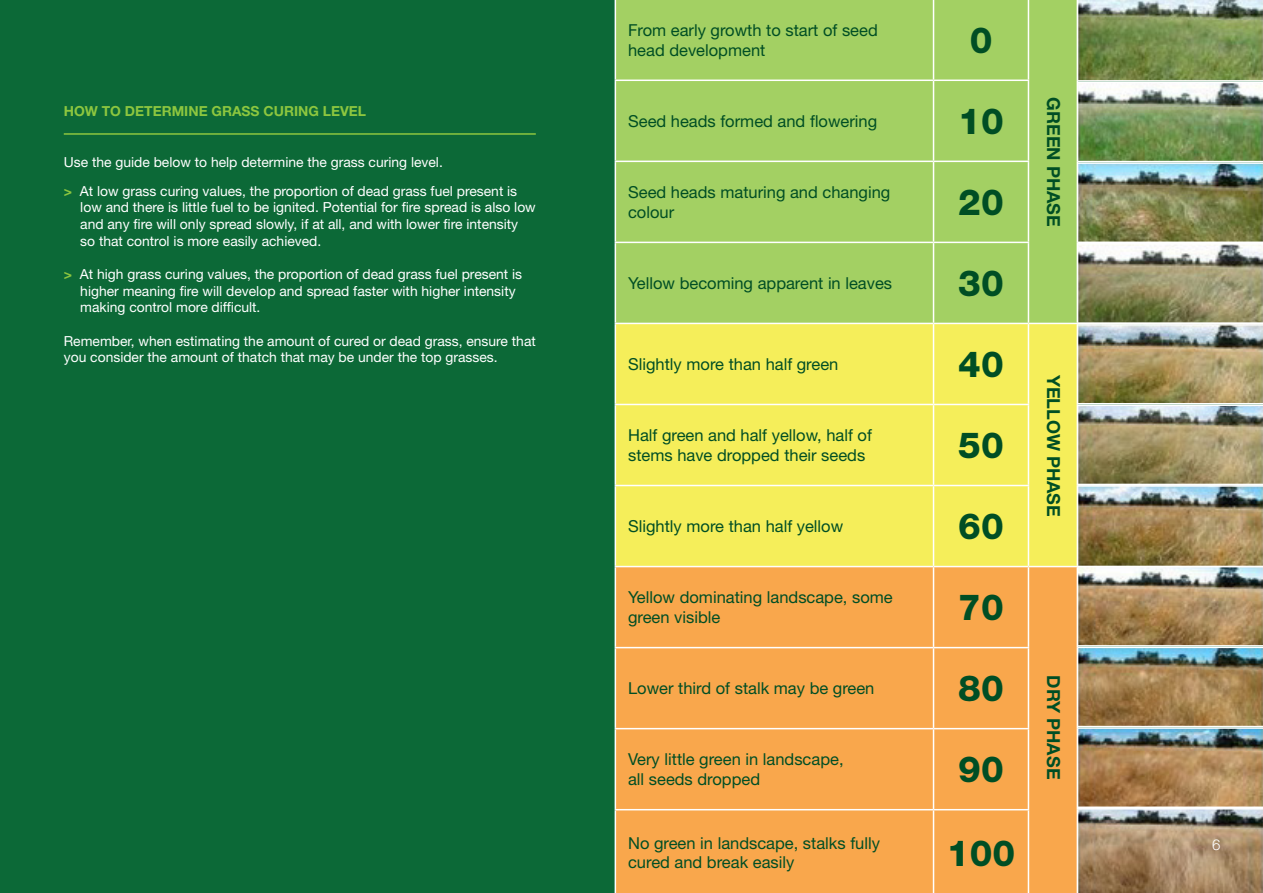
<style>
.page{position:relative;width:1263px;height:893px;background:#0c6937}
.page>*{position:absolute;margin:0;border:0;box-sizing:border-box;transform-origin:0 0}
.t1{font:800 36px "Helvetica Neue LT Std";color:#004e24}
.t2{font:700 18px "Helvetica Neue LT Std";color:#004e24}
.t3{font:16.5px/19.8px "Helvetica Neue LT Std";color:#004e24}
.t4{font:300 15px "Helvetica Neue LT Std";color:#fff}
.bullet{font:13.8px/16.5px "Helvetica Neue LT Std";color:#fff}
.body_copy_black{font:13.8px/16.5px "Helvetica Neue LT Std";color:#fff}
.subhead_1_env_green{font:700 13.8px "Helvetica Neue LT Std";color:#8dc63f}
.s1{font-weight:700;color:#8dc63f}
</style>
<div class="page">
<hr style="left:64px;top:133px;width:472px;height:2px;background:#8dc63f">
<img style="left:1078px;top:0;width:185px;height:893px">
<div style="left:616px;top:1px;width:460px;height:322px;background:#a3d063"></div>
<div style="left:616px;top:324px;width:460px;height:242px;background:#f5ee5a"></div>
<div style="left:616px;top:567px;width:460px;height:326px;background:#f9a74c"></div>
<hr style="left:615px;top:0;width:318px;height:1px;background:#fff">
<hr style="left:615px;top:0;width:1px;height:80px;background:#fff">
<hr style="left:933px;top:0;width:95px;height:1px;background:#fff">
<hr style="left:933px;top:0;width:1px;height:80px;background:#fff">
<hr style="left:1028px;top:0;width:50px;height:1px;background:#fff">
<hr style="left:1028px;top:0;width:1px;height:80px;background:#fff">
<hr style="left:1076px;top:0;width:2px;height:80px;background:#fff">
<hr style="left:1076px;top:80px;width:2px;height:81px;background:#fff">
<hr style="left:1076px;top:161px;width:2px;height:81px;background:#fff">
<hr style="left:1076px;top:242px;width:2px;height:81px;background:#fff">
<hr style="left:615px;top:80px;width:318px;height:1px;background:#fff">
<hr style="left:615px;top:81px;width:1px;height:80px;background:#fff">
<hr style="left:933px;top:80px;width:96px;height:1px;background:#fff">
<hr style="left:933px;top:81px;width:1px;height:80px;background:#fff">
<hr style="left:1028px;top:81px;width:1px;height:80px;background:#fff">
<hr style="left:615px;top:161px;width:318px;height:1px;background:#fff">
<hr style="left:615px;top:162px;width:1px;height:80px;background:#fff">
<hr style="left:933px;top:161px;width:96px;height:1px;background:#fff">
<hr style="left:933px;top:162px;width:1px;height:80px;background:#fff">
<hr style="left:1028px;top:162px;width:1px;height:80px;background:#fff">
<hr style="left:615px;top:242px;width:318px;height:1px;background:#fff">
<hr style="left:615px;top:243px;width:1px;height:80px;background:#fff">
<hr style="left:933px;top:242px;width:96px;height:1px;background:#fff">
<hr style="left:933px;top:243px;width:1px;height:80px;background:#fff">
<hr style="left:1028px;top:243px;width:1px;height:80px;background:#fff">
<hr style="left:615px;top:323px;width:318px;height:1px;background:#fff">
<hr style="left:615px;top:324px;width:1px;height:80px;background:#fff">
<hr style="left:933px;top:323px;width:95px;height:1px;background:#fff">
<hr style="left:933px;top:324px;width:1px;height:80px;background:#fff">
<hr style="left:1028px;top:323px;width:50px;height:1px;background:#fff">
<hr style="left:1028px;top:324px;width:1px;height:80px;background:#fff">
<hr style="left:1076px;top:324px;width:2px;height:80px;background:#fff">
<hr style="left:1076px;top:404px;width:2px;height:81px;background:#fff">
<hr style="left:1076px;top:485px;width:2px;height:81px;background:#fff">
<hr style="left:615px;top:404px;width:318px;height:1px;background:#fff">
<hr style="left:615px;top:405px;width:1px;height:80px;background:#fff">
<hr style="left:933px;top:404px;width:96px;height:1px;background:#fff">
<hr style="left:933px;top:405px;width:1px;height:80px;background:#fff">
<hr style="left:1028px;top:405px;width:1px;height:80px;background:#fff">
<hr style="left:615px;top:485px;width:318px;height:1px;background:#fff">
<hr style="left:615px;top:486px;width:1px;height:80px;background:#fff">
<hr style="left:933px;top:485px;width:96px;height:1px;background:#fff">
<hr style="left:933px;top:486px;width:1px;height:80px;background:#fff">
<hr style="left:1028px;top:486px;width:1px;height:80px;background:#fff">
<hr style="left:615px;top:566px;width:318px;height:1px;background:#fff">
<hr style="left:615px;top:567px;width:1px;height:80px;background:#fff">
<hr style="left:933px;top:566px;width:95px;height:1px;background:#fff">
<hr style="left:933px;top:567px;width:1px;height:80px;background:#fff">
<hr style="left:1028px;top:566px;width:50px;height:1px;background:#fff">
<hr style="left:1028px;top:567px;width:1px;height:80px;background:#fff">
<hr style="left:1076px;top:567px;width:2px;height:81px;background:#fff">
<hr style="left:1076px;top:648px;width:2px;height:81px;background:#fff">
<hr style="left:1076px;top:729px;width:2px;height:81px;background:#fff">
<hr style="left:1076px;top:810px;width:2px;height:83px;background:#fff">
<hr style="left:615px;top:647px;width:318px;height:1px;background:#fff">
<hr style="left:615px;top:648px;width:1px;height:80px;background:#fff">
<hr style="left:933px;top:647px;width:96px;height:1px;background:#fff">
<hr style="left:933px;top:648px;width:1px;height:80px;background:#fff">
<hr style="left:1028px;top:648px;width:1px;height:80px;background:#fff">
<hr style="left:615px;top:728px;width:318px;height:1px;background:#fff">
<hr style="left:615px;top:729px;width:1px;height:80px;background:#fff">
<hr style="left:933px;top:728px;width:96px;height:1px;background:#fff">
<hr style="left:933px;top:729px;width:1px;height:80px;background:#fff">
<hr style="left:1028px;top:729px;width:1px;height:80px;background:#fff">
<hr style="left:615px;top:809px;width:318px;height:1px;background:#fff">
<hr style="left:615px;top:810px;width:1px;height:83px;background:#fff">
<hr style="left:933px;top:809px;width:96px;height:1px;background:#fff">
<hr style="left:933px;top:810px;width:1px;height:83px;background:#fff">
<hr style="left:1028px;top:810px;width:1px;height:83px;background:#fff">
<p class="subhead_1_env_green" style="left:64px;top:103px;width:304px">HOW TO DETERMINE GRASS CURING LEVEL</p>
<p class="body_copy_black" style="left:64px;top:153px;width:381px">Use the guide below to help determine the grass curing level.</p>
<p class="bullet" style="left:80px;top:183px;width:457px;text-indent:-16px"><span class="s1">&gt;</span> At low grass curing values, the proportion of dead grass fuel present is low and there is little fuel to be ignited. Potential for fire spread is also low and any fire will only spread slowly, if at all, and with lower fire intensity so that control is more easily achieved.</p>
<p class="bullet" style="left:80px;top:266px;width:443px;text-indent:-16px"><span class="s1">&gt;</span> At high grass curing values, the proportion of dead grass fuel present is higher meaning fire will develop and spread faster with higher intensity making control more difficult.</p>
<p class="body_copy_black" style="left:64px;top:332px;width:474px">Remember, when estimating the amount of cured or dead grass, ensure that you consider the amount of thatch that may be under the top grasses.</p>
<p class="t3" style="left:628px;top:20px;width:251px">From early growth to start of seed head development</p>
<p class="t1" style="left:970px;top:18px;width:24px">0</p>
<p class="t3" style="left:628px;top:111px;width:251px">Seed heads formed and flowering</p>
<p class="t1" style="left:958px;top:99px;width:47px">10</p>
<p class="t3" style="left:628px;top:182px;width:264px">Seed heads maturing and changing colour</p>
<p class="t1" style="left:958px;top:180px;width:47px">20</p>
<p class="t3" style="left:628px;top:273px;width:266px">Yellow becoming apparent in leaves</p>
<p class="t1" style="left:958px;top:261px;width:47px">30</p>
<p class="t3" style="left:628px;top:354px;width:212px">Slightly more than half green</p>
<p class="t1" style="left:958px;top:343px;width:47px">40</p>
<p class="t3" style="left:628px;top:425px;width:245px">Half green and half yellow, half of stems have dropped their seeds</p>
<p class="t1" style="left:958px;top:424px;width:47px">50</p>
<p class="t3" style="left:628px;top:516px;width:217px">Slightly more than half yellow</p>
<p class="t1" style="left:958px;top:505px;width:47px">60</p>
<p class="t3" style="left:628px;top:587px;width:266px">Yellow dominating landscape, some green visible</p>
<p class="t1" style="left:958px;top:586px;width:47px">70</p>
<p class="t3" style="left:628px;top:678px;width:248px">Lower third of stalk may be green</p>
<p class="t1" style="left:958px;top:667px;width:47px">80</p>
<p class="t3" style="left:628px;top:749px;width:217px">Very little green in landscape, all seeds dropped</p>
<p class="t1" style="left:958px;top:748px;width:47px">90</p>
<p class="t3" style="left:628px;top:833px;width:253px">No green in landscape, stalks fully cured and break easily</p>
<p class="t1" style="left:947px;top:831px;width:70px">100</p>
<p class="t2" style="left:1065px;top:97px;width:131px;rotate:90deg">GREEN PHASE</p>
<p class="t2" style="left:1065px;top:375px;width:144px;rotate:90deg">YELLOW PHASE</p>
<p class="t2" style="left:1065px;top:675px;width:105px;rotate:90deg">DRY PHASE</p>
<p class="t4" style="left:1212px;top:836px;width:10px">6</p>
</div>
